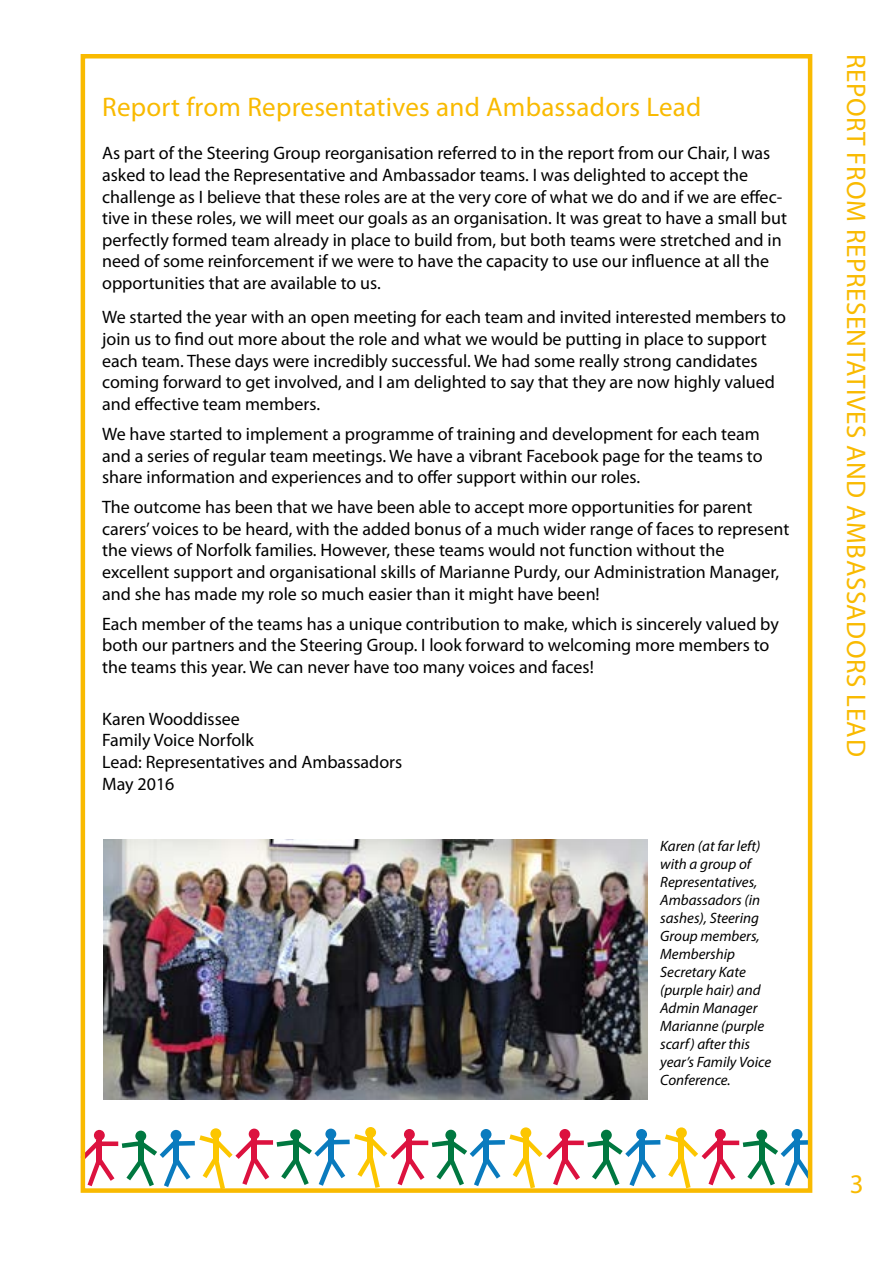
<style>
.page{position:relative;width:893px;height:1263px;background:#fff}
.page>*{position:absolute;margin:0;border:0;box-sizing:border-box;transform-origin:0 0}
.t1{font:27px "Myriad Pro";letter-spacing:.015em;color:#f9ba00}
.t2{font:18px/21.6px "Myriad Pro";color:#000}
.t3{font:italic 15px/18px "Myriad Pro";color:#000}
</style>
<div class="page">
<div style="left:718px;top:1140px;width:21px;height:5px;background:#dc123f"></div>
<div style="left:715px;top:1129px;width:11px;height:11px;background:#dc123f;border-radius:50%"></div>
<div style="left:756px;top:1130px;width:11px;height:10px;background:#007840;border-radius:50%"></div>
<svg style="left:743px;top:1139px;width:64px;height:47px"></svg>
<div style="left:795px;top:1140px;width:14px;height:5px;background:#0a7bbe"></div>
<div style="left:794px;top:1138px;width:6px;height:24px;background:#0a7bbe"></div>
<div style="left:792px;top:1129px;width:10px;height:11px;background:#0a7bbe;border-radius:50%"></div>
<div style="left:563px;top:1140px;width:21px;height:5px;background:#dc123f"></div>
<div style="left:559px;top:1129px;width:11px;height:11px;background:#dc123f;border-radius:50%"></div>
<div style="left:601px;top:1130px;width:11px;height:10px;background:#007840;border-radius:50%"></div>
<svg style="left:587px;top:1139px;width:69px;height:47px"></svg>
<div style="left:639px;top:1140px;width:21px;height:5px;background:#0a7bbe"></div>
<div style="left:639px;top:1138px;width:5px;height:24px;background:#0a7bbe"></div>
<div style="left:636px;top:1129px;width:11px;height:11px;background:#0a7bbe;border-radius:50%"></div>
<svg style="left:665px;top:1134px;width:70px;height:54px"></svg>
<div style="left:678px;top:1135px;width:6px;height:25px;background:#fcc600"></div>
<div style="left:676px;top:1127px;width:11px;height:11px;background:#fcc600;border-radius:50%"></div>
<div style="left:407px;top:1140px;width:21px;height:5px;background:#dc123f"></div>
<div style="left:404px;top:1129px;width:11px;height:11px;background:#dc123f;border-radius:50%"></div>
<div style="left:445px;top:1130px;width:11px;height:10px;background:#007840;border-radius:50%"></div>
<svg style="left:432px;top:1139px;width:68px;height:47px"></svg>
<div style="left:484px;top:1140px;width:21px;height:5px;background:#0a7bbe"></div>
<div style="left:483px;top:1138px;width:6px;height:24px;background:#0a7bbe"></div>
<div style="left:481px;top:1129px;width:10px;height:11px;background:#0a7bbe;border-radius:50%"></div>
<svg style="left:509px;top:1134px;width:71px;height:54px"></svg>
<div style="left:523px;top:1135px;width:5px;height:25px;background:#fcc600"></div>
<div style="left:520px;top:1127px;width:11px;height:11px;background:#fcc600;border-radius:50%"></div>
<div style="left:252px;top:1140px;width:21px;height:5px;background:#dc123f"></div>
<div style="left:249px;top:1128px;width:11px;height:11px;background:#dc123f;border-radius:50%"></div>
<div style="left:290px;top:1129px;width:11px;height:11px;background:#007840;border-radius:50%"></div>
<svg style="left:277px;top:1138px;width:68px;height:48px"></svg>
<div style="left:329px;top:1139px;width:21px;height:5px;background:#0a7bbe"></div>
<div style="left:328px;top:1137px;width:6px;height:25px;background:#0a7bbe"></div>
<div style="left:325px;top:1128px;width:11px;height:11px;background:#0a7bbe;border-radius:50%"></div>
<svg style="left:354px;top:1134px;width:70px;height:54px"></svg>
<div style="left:367px;top:1135px;width:6px;height:25px;background:#fcc600"></div>
<div style="left:365px;top:1127px;width:11px;height:11px;background:#fcc600;border-radius:50%"></div>
<div style="left:96px;top:1140px;width:6px;height:24px;background:#dc123f"></div>
<div style="left:97px;top:1141px;width:21px;height:5px;background:#dc123f"></div>
<svg style="left:86px;top:1141px;width:28px;height:45px"></svg>
<div style="left:94px;top:1130px;width:11px;height:11px;background:#dc123f;border-radius:50%"></div>
<div style="left:135px;top:1130px;width:11px;height:11px;background:#007840;border-radius:50%"></div>
<svg style="left:122px;top:1140px;width:68px;height:47px"></svg>
<div style="left:174px;top:1141px;width:21px;height:5px;background:#0a7bbe"></div>
<div style="left:173px;top:1138px;width:6px;height:25px;background:#0a7bbe"></div>
<div style="left:171px;top:1130px;width:10px;height:11px;background:#0a7bbe;border-radius:50%"></div>
<svg style="left:199px;top:1135px;width:70px;height:53px"></svg>
<div style="left:213px;top:1136px;width:5px;height:25px;background:#fcc600"></div>
<div style="left:210px;top:1128px;width:11px;height:11px;background:#fcc600;border-radius:50%"></div>
<div style="left:81px;top:54px;width:731px;height:1139px;border:4px solid #f9ba00"></div>
<img style="left:103px;top:840px;width:544px;height:260px">
<h1 class="t1" style="left:102px;top:91px;width:601px">Report from Representatives and Ambassadors Lead</h1>
<p class="t2" style="left:102px;top:142px;width:686px">As part of the Steering Group reorganisation referred to in the report from our Chair, I was asked to lead the Representative and Ambassador teams. I was delighted to accept the challenge as I believe that these roles are at the very core of what we do and if we are effec&shy;tive in these roles, we will meet our goals as an organisation. It was great to have a small but perfectly formed team already in place to build from, but both teams were stretched and in need of some reinforcement if we were to have the capacity to use our influence at all the opportunities that are available to us.</p>
<p class="t2" style="left:102px;top:306px;width:685px">We started the year with an open meeting for each team and invited interested members to join us to find out more about the role and what we would be putting in place to support each team. These days were incredibly successful. We had some really strong candidates coming forward to get involved, and I am delighted to say that they are now highly valued and effective team members.</p>
<p class="t2" style="left:102px;top:423px;width:662px">We have started to implement a programme of training and development for each team and a series of regular team meetings. We have a vibrant Facebook page for the teams to share information and experiences and to offer support within our roles.</p>
<p class="t2" style="left:102px;top:496px;width:689px">The outcome has been that we have been able to accept more opportunities for parent carers’ voices to be heard, with the added bonus of a much wider range of faces to represent the views of Norfolk families. However, these teams would not function without the excellent support and organisational skills of Marianne Purdy, our Administration Manager, and she has made my role so much easier than it might have been!</p>
<p class="t2" style="left:102px;top:613px;width:678px">Each member of the teams has a unique contribution to make, which is sincerely valued by both our partners and the Steering Group. I look forward to welcoming more members to the teams this year. We can never have too many voices and faces!</p>
<p class="t2" style="left:102px;top:707px;width:302px">Karen Wooddissee<br>Family Voice Norfolk<br>Lead: Representatives and Ambassadors<br>May 2016</p>
<p class="t3" style="left:660px;top:837px;width:112px">Karen (at far left) with a group of<br>Representatives,<br>Ambassadors (in sashes), Steering<br>Group members,<br>Membership<br>Secretary Kate (purple hair) and<br>Admin Manager<br>Marianne (purple scarf) after this year’s Family Voice<br>Conference.</p>
<h1 class="t1" style="left:873px;top:54px;width:704px;rotate:90deg">REPORT FROM REPRESENTATIVES AND AMBASSADORS LEAD</h1>
<h1 class="t1" style="left:850px;top:1167px;width:15px">3</h1>
</div>
